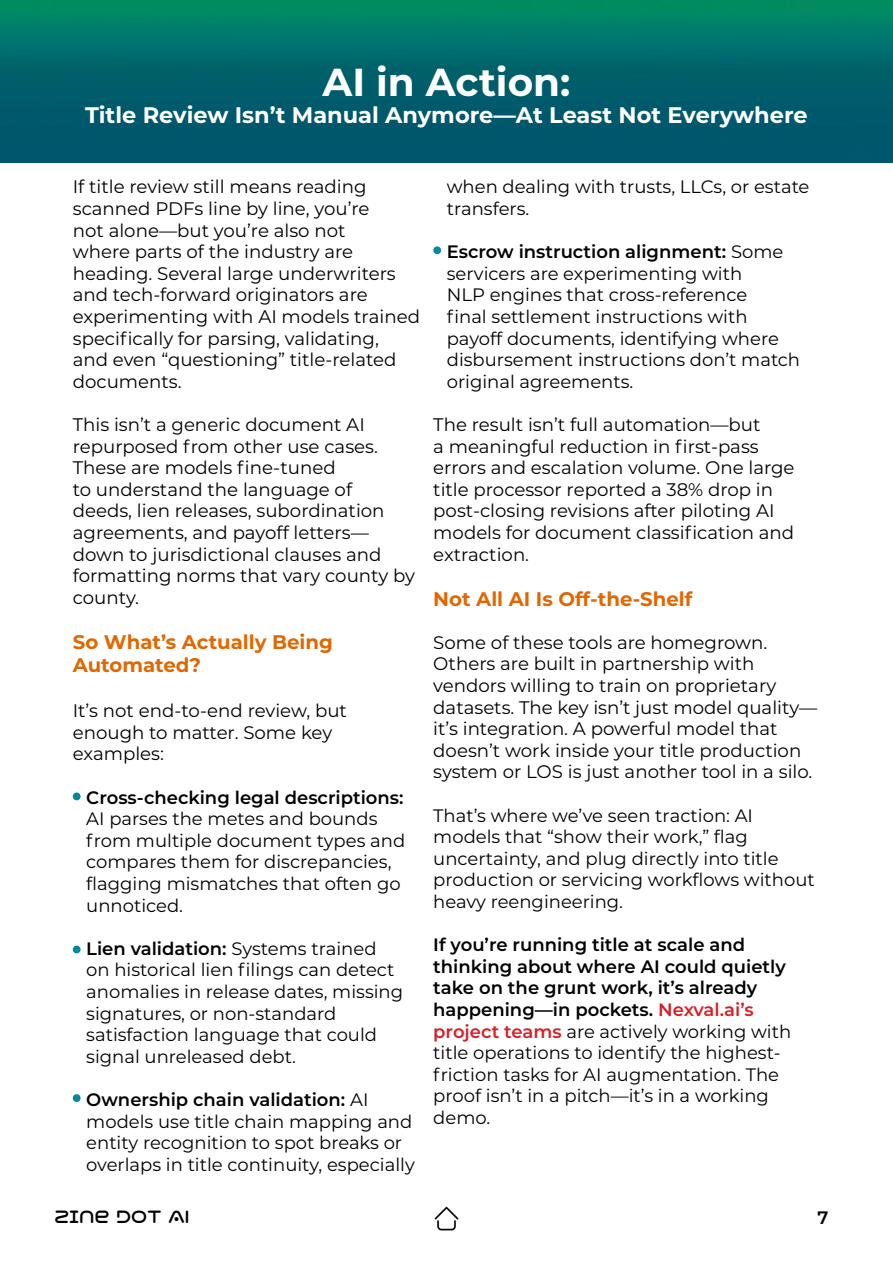
<style>
.page{position:relative;width:893px;height:1263px;background:#fff}
.page>*{position:absolute;margin:0;border:0;box-sizing:border-box;transform-origin:0 0}
.t1{font:700 39px "Montserrat";color:#fff}
.t2{font:700 22.5px "Montserrat";color:#fff}
.t3{font:700 19.65px/23.4px "Montserrat";color:#e16701}
.t4{font:18.15px/21.6px "Montserrat";color:#000}
.t5{font:18px/21.6px "Montserrat";color:#000}
.t6{font:600 18px "Montserrat";color:#000}
.t7{font:17.25px "Varino Normal";letter-spacing:-.03em;color:#000}
.s1{font-weight:600}
.s2{font-weight:600;color:#d61f26}
</style>
<div class="page">
<img style="left:434px;top:1206px;width:25px;height:25px">
<img style="left:0;top:0;width:893px;height:162px">
<div style="left:73px;top:792px;width:8px;height:8px;background:#00889d;border-radius:50%"></div>
<div style="left:433px;top:246px;width:8px;height:8px;background:#00889d;border-radius:50%"></div>
<div style="left:73px;top:945px;width:8px;height:8px;background:#00889d;border-radius:50%"></div>
<div style="left:73px;top:1094px;width:8px;height:8px;background:#00889d;border-radius:50%"></div>
<h1 class="t1" style="left:323px;top:54px;width:249px">AI in Action:</h1>
<p class="t2" style="left:85px;top:98px;width:724px">Title Review Isn’t Manual Anymore—At Least Not Everywhere</p>
<p class="t4" style="left:73px;top:175px;width:349px">If title review still means reading scanned PDFs line by line, you’re<br>not alone—but you’re also not<br>where parts of the industry are heading. Several large underwriters and tech-forward originators are experimenting with AI models trained specifically for parsing, validating,<br>and even “questioning” title-related documents.</p>
<p class="t4" style="left:73px;top:413px;width:344px">This isn’t a generic document AI repurposed from other use cases.<br>These are models fine-tuned<br>to understand the language of deeds, lien releases, subordination agreements, and payoff letters— down to jurisdictional clauses and formatting norms that vary county by county.</p>
<p class="t3" style="left:73px;top:629px;width:262px">So What’s Actually Being<br>Automated?</p>
<p class="t4" style="left:73px;top:699px;width:276px">It’s not end-to-end review, but enough to matter. Some key examples:</p>
<p class="t6" style="left:86px;top:784px;width:319px">Cross-checking legal descriptions:</p>
<p class="t5" style="left:86px;top:807px;width:320px">AI parses the metes and bounds from multiple document types and compares them for discrepancies, flagging mismatches that often go unnoticed.</p>
<p class="t5" style="left:86px;top:937px;width:318px"><span class="s1">Lien validation:</span> Systems trained on historical lien filings can detect anomalies in release dates, missing signatures, or non-standard satisfaction language that could signal unreleased debt.</p>
<p class="t5" style="left:86px;top:1088px;width:330px"><span class="s1">Ownership chain validation:</span> AI models use title chain mapping and entity recognition to spot breaks or overlaps in title continuity, especially</p>
<p class="t5" style="left:447px;top:176px;width:364px">when dealing with trusts, LLCs, or estate transfers.</p>
<p class="t5" style="left:447px;top:240px;width:355px"><span class="s1">Escrow instruction alignment:</span> Some servicers are experimenting with<br>NLP engines that cross-reference<br>final settlement instructions with payoff documents, identifying where disbursement instructions don’t match original agreements.</p>
<p class="t4" style="left:433px;top:413px;width:363px">The result isn’t full automation—but<br>a meaningful reduction in first-pass errors and escalation volume. One large title processor reported a 38% drop in post-closing revisions after piloting AI models for document classification and extraction.</p>
<p class="t3" style="left:433px;top:586px;width:261px">Not All AI Is Off-the-Shelf</p>
<p class="t4" style="left:433px;top:631px;width:386px">Some of these tools are homegrown.<br>Others are built in partnership with vendors willing to train on proprietary datasets. The key isn’t just model quality— it’s integration. A powerful model that doesn’t work inside your title production system or LOS is just another tool in a silo.</p>
<p class="t5" style="left:433px;top:804px;width:383px">That’s where we’ve seen traction: AI models that “show their work,” flag uncertainty, and plug directly into title production or servicing workflows without heavy reengineering.</p>
<p class="t5" style="left:433px;top:933px;width:359px"><span class="s1">If you’re running title at scale and thinking about where AI could quietly take on the grunt work, it’s already happening—in pockets.</span> <span class="s2">Nexval.ai’s project teams</span> are actively working with title operations to identify the highest&shy;friction tasks for AI augmentation. The proof isn’t in a pitch—it’s in a working demo.</p>
<p class="t7" style="left:54px;top:1203px;width:137px">ZINE DOT AI</p>
<p class="t6" style="left:817px;top:1205px;width:12px">7</p>
</div>
